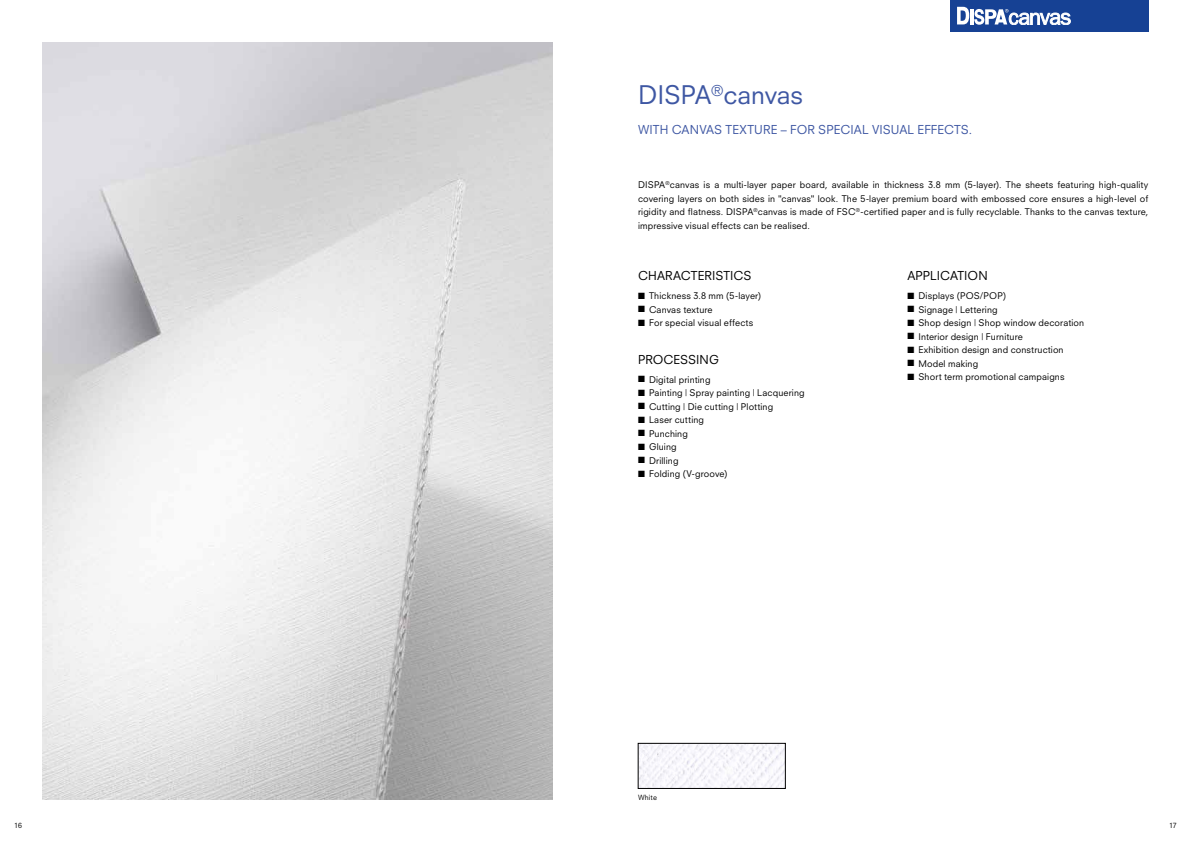
<style>
.page{position:relative;width:1191px;height:842px;background:#fff}
.page>*{position:absolute;margin:0;border:0;box-sizing:border-box;transform-origin:0 0}
.t1{font:25px "Neuzeit SLT Std";letter-spacing:-.005em;color:#3e57a3}
.t2{font:12px "Neuzeit SLT Std";letter-spacing:.005em;color:#3e57a3}
.t3{font:12px "Neuzeit SLT Std";color:#000}
.t4{font:9px/13.5px "Neuzeit SLT Std";letter-spacing:.015em;color:#000;text-align:justify}
.t5{font:7px "Neuzeit SLT Std";letter-spacing:.015em;color:#000}
</style>
<div class="page">
<div style="left:950px;top:0;width:198px;height:31px;background:#164194"></div>
<svg style="left:957px;top:7px;width:113px;height:18px"></svg>
<img style="left:43px;top:43px;width:510px;height:756px">
<img style="left:640px;top:745px;width:143px;height:41px">
<div style="left:638px;top:743px;width:147px;height:45px;border:1px solid #000"></div>
<h1 class="t1" style="left:638px;top:79px;width:167px">DISPA<sup>®</sup>canvas</h1>
<h2 class="t2" style="left:638px;top:122px;width:335px">WITH CANVAS TEXTURE – FOR SPECIAL VISUAL EFFECTS.</h2>
<p class="t4" style="left:638px;top:178px;width:512px">DISPA<sup>®</sup>canvas is a multi‑layer paper board, available in thickness 3.8 mm (5‑layer). The sheets featuring high‑quality covering layers on both sides in "canvas" look. The 5‑layer premium board with embossed core ensures a high‑level of rigidity and flatness. DISPA<sup>®</sup>canvas is made of FSC<sup>®</sup>‑certified paper and is fully recyclable. Thanks to the canvas texture, impressive visual effects can be realised.</p>
<h2 class="t3" style="left:638px;top:268px;width:115px">CHARACTERISTICS</h2>
<p class="t4" style="left:638px;top:289px;width:125px">■ Thickness 3.8 mm (5-layer)</p>
<p class="t4" style="left:638px;top:303px;width:76px">■ Canvas texture</p>
<p class="t4" style="left:638px;top:316px;width:117px">■ For special visual effects</p>
<h2 class="t3" style="left:638px;top:352px;width:82px">PROCESSING</h2>
<p class="t4" style="left:638px;top:373px;width:74px">■ Digital printing</p>
<p class="t4" style="left:638px;top:386px;width:168px">■ Painting | Spray painting | Lacquering</p>
<p class="t4" style="left:638px;top:400px;width:137px">■ Cutting | Die cutting | Plotting</p>
<p class="t4" style="left:638px;top:413px;width:68px">■ Laser cutting</p>
<p class="t4" style="left:638px;top:427px;width:51px">■ Punching</p>
<p class="t4" style="left:638px;top:440px;width:40px">■ Gluing</p>
<p class="t4" style="left:638px;top:454px;width:42px">■ Drilling</p>
<p class="t4" style="left:638px;top:467px;width:91px">■ Folding (V‑groove)</p>
<h2 class="t3" style="left:907px;top:268px;width:82px">APPLICATION</h2>
<p class="t4" style="left:907px;top:289px;width:100px">■ Displays (POS/POP)</p>
<p class="t4" style="left:907px;top:303px;width:92px">■ Signage | Lettering</p>
<p class="t4" style="left:907px;top:316px;width:178px">■ Shop design | Shop window decoration</p>
<p class="t4" style="left:907px;top:330px;width:117px">■ Interior design | Furniture</p>
<p class="t4" style="left:907px;top:343px;width:158px">■ Exhibition design and construction</p>
<p class="t4" style="left:907px;top:357px;width:72px">■ Model making</p>
<p class="t4" style="left:907px;top:370px;width:159px">■ Short term promotional campaigns</p>
<p class="t5" style="left:638px;top:793px;width:20px">White</p>
<p class="t5" style="left:14px;top:821px;width:9px">16</p>
<p class="t5" style="left:1169px;top:821px;width:9px">17</p>
</div>
